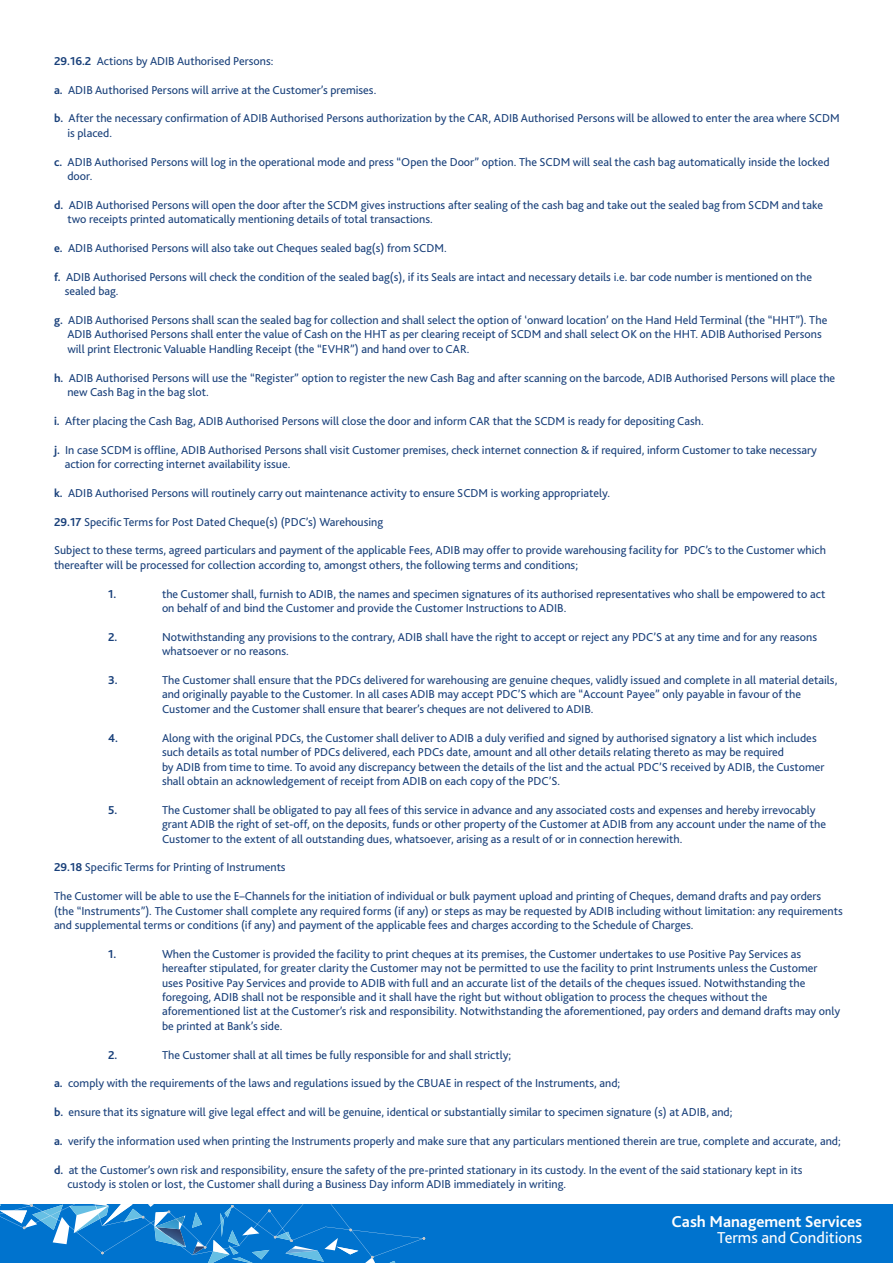
<style>
.page{position:relative;width:893px;height:1263px;background:#fff}
.page>*{position:absolute;margin:0;border:0;box-sizing:border-box;transform-origin:0 0}
.t1{font:700 16.5px "Bliss 2";color:#fff}
.t2{font:16.5px "Bliss 2";color:#fff}
.t3{font:12px/14.4px "Bliss 2";color:#19407a}
.t4{font:700 12px "Bliss 2";color:#19407a}
.s1{font-weight:700}
</style>
<div class="page">
<div style="left:0;top:1204px;width:893px;height:59px;background:#0073ce"></div>
<svg style="left:0;top:1204px;width:425px;height:59px"></svg>
<p class="t3" style="left:54px;top:53px;width:221px"><span class="s1">29.16.2</span> Actions by ADIB Authorised Persons:</p>
<p class="t3" style="left:54px;top:82px;width:324px"><span class="s1">.a</span> ADIB Authorised Persons will arrive at the Customer s’ premises.</p>
<p class="t3" style="left:54px;top:111px;width:787px"><span class="s1">.b</span> After the necessary confirmation of ADIB Authorised Persons authorization by the CAR, ADIB Authorised Persons will be allowed to enter the area where SCDM</p>
<p class="t3" style="left:67px;top:125px;width:46px">is placed.</p>
<p class="t3" style="left:54px;top:154px;width:777px"><span class="s1">.c</span> ADIB Authorised Persons will log in the operational mode and press “Open the Door” option. The SCDM will seal the cash bag automatically inside the locked</p>
<p class="t3" style="left:67px;top:169px;width:27px">door.</p>
<p class="t3" style="left:54px;top:197px;width:771px"><span class="s1">.d</span> ADIB Authorised Persons will open the door after the SCDM gives instructions after sealing of the cash bag and take out the sealed bag from SCDM and take</p>
<p class="t3" style="left:67px;top:212px;width:367px">two receipts printed automatically mentioning details of total transactions.</p>
<p class="t3" style="left:54px;top:241px;width:394px"><span class="s1">.e</span> ADIB Authorised Persons will also take out Cheques sealed bag s( ) from SCDM.</p>
<p class="t3" style="left:54px;top:269px;width:759px"><span class="s1">.f</span> ADIB Authorised Persons will check the condition of the sealed bag i f,)s( its Seals are intact and necessary details .e. i bar code number is mentioned on the</p>
<p class="t3" style="left:65px;top:284px;width:55px">sealed bag.</p>
<p class="t3" style="left:54px;top:313px;width:775px"><span class="s1">.g</span> ADIB Authorised Persons shall scan the sealed bag for collection and shall select the option of ‘onward location’ on the Hand Held Terminal (the “HHT”). The</p>
<p class="t3" style="left:67px;top:327px;width:756px">ADIB Authorised Persons shall enter the value of Cash on the HHT as per clearing receipt of SCDM and shall select OK on the HHT. ADIB Authorised Persons</p>
<p class="t3" style="left:67px;top:341px;width:403px">will print Electronic Valuable Handling Receipt (the “EVHR”) and hand over to CAR.</p>
<p class="t3" style="left:54px;top:370px;width:783px"><span class="s1">.h</span> ADIB Authorised Persons will use the “Register” option to register the new Cash Bag and after scanning on the barcode, ADIB Authorised Persons will place the</p>
<p class="t3" style="left:67px;top:385px;width:143px">new Cash Bag in the bag slot.</p>
<p class="t3" style="left:54px;top:413px;width:651px"><span class="s1">.i</span> After placing the Cash Bag, ADIB Authorised Persons will close the door and inform CAR that the SCDM is ready for depositing Cash.</p>
<p class="t3" style="left:54px;top:442px;width:764px"><span class="s1">.j</span> In case SCDM is offline, ADIB Authorised Persons shall visit Customer premises, check internet connection &amp; if required, inform Customer to take necessary</p>
<p class="t3" style="left:65px;top:457px;width:227px">action for correcting internet availability issue.</p>
<p class="t3" style="left:54px;top:485px;width:558px"><span class="s1">.k</span> ADIB Authorised Persons will routinely carry out maintenance activity to ensure SCDM is working appropriately.</p>
<p class="t3" style="left:54px;top:514px;width:331px"><span class="s1">29.17</span> Specific Terms for Post Dated Cheque s( ) (PDC s’ ) Warehousing</p>
<p class="t3" style="left:54px;top:543px;width:773px">Subject to these terms, agreed particulars and payment of the applicable Fees, ADIB may offer to provide warehousing facility for PDC t os’ the Customer which thereafter will be processed for collection according to, amongst others, the following terms and conditions;</p>
<p class="t3" style="left:162px;top:586px;width:665px">the Customer shall, furnish to ADIB, the names and specimen signatures of its authorised representatives who shall be empowered to act</p>
<p class="t4" style="left:108px;top:586px;width:10px">1.</p>
<p class="t4" style="left:108px;top:629px;width:11px">2.</p>
<p class="t4" style="left:108px;top:673px;width:11px">3.</p>
<p class="t4" style="left:108px;top:730px;width:11px">4.</p>
<p class="t4" style="left:108px;top:802px;width:11px">5.</p>
<p class="t3" style="left:162px;top:601px;width:406px">on behalf of and bind the Customer and provide the Customer Instructions to ADIB.</p>
<p class="t3" style="left:162px;top:629px;width:657px">Notwithstanding any provisions to the contrary, ADIB shall have the right to accept or reject any PDC S’ at any time and for any reasons</p>
<p class="t3" style="left:162px;top:644px;width:128px">whatsoever or no reasons.</p>
<p class="t3" style="left:162px;top:673px;width:677px">The Customer shall ensure that the PDCs delivered for warehousing are genuine cheques, validly issued and complete in all material details,</p>
<p class="t3" style="left:162px;top:687px;width:641px">and originally payable to the Customer In. all cases ADIB may accept PDC S’ which are “Account Payee” only payable in favour of the</p>
<p class="t3" style="left:162px;top:701px;width:433px">Customer and the Customer shall ensure that bearer s’ cheques are not delivered to ADIB.</p>
<p class="t3" style="left:162px;top:730px;width:656px">Along with the original PDCs, the Customer shall deliver to ADIB a duly verified and signed by authorised signatory a list which includes</p>
<p class="t3" style="left:162px;top:745px;width:624px">such details as total number of PDCs delivered, each PDCs date, amount and all other details relating thereto as may be required</p>
<p class="t3" style="left:162px;top:759px;width:664px">by ADIB from time to time. To avoid any discrepancy between the details of the list and the actual PDC S’ received by ADIB, the Customer</p>
<p class="t3" style="left:162px;top:773px;width:400px">shall obtain an acknowledgement of receipt from ADIB on each copy of the PDC .S’</p>
<p class="t3" style="left:162px;top:802px;width:655px">The Customer shall be obligated to pay all fees of this service in advance and any associated costs and expenses and hereby irrevocably</p>
<p class="t3" style="left:162px;top:817px;width:666px">grant ADIB the right of set-off, on the deposits, funds or other property of the Customer at ADIB from any account under the name of the</p>
<p class="t3" style="left:162px;top:831px;width:522px">Customer to the extent of all outstanding dues, whatsoever, arising as a result of or in connection herewith.</p>
<p class="t3" style="left:54px;top:860px;width:233px"><span class="s1">29.18</span> Specific Terms for Printing of Instruments</p>
<p class="t3" style="left:54px;top:889px;width:769px">The Customer will be able to use the –E Channels for the initiation of individual or bulk payment upload and printing of Cheques, demand drafts and pay orders</p>
<p class="t3" style="left:54px;top:903px;width:790px">(the “Instruments”). The Customer shall complete any required forms (if any) or steps as may be requested by ADIB including without limitation: any requirements and supplemental terms or conditions (if any) and payment of the applicable fees and charges according to the Schedule of Charges.</p>
<p class="t3" style="left:162px;top:946px;width:641px">When the Customer is provided the facility to print cheques at its premises, the Customer undertakes to use Positive Pay Services as</p>
<p class="t4" style="left:108px;top:946px;width:10px">1.</p>
<p class="t3" style="left:162px;top:961px;width:657px">hereafter stipulated, for greater clarity the Customer may not be permitted to use the facility to print Instruments unless the Customer</p>
<p class="t3" style="left:162px;top:975px;width:645px">uses Positive Pay Services and provide to ADIB with full and an accurate list of the details of the cheques issued. Notwithstanding the</p>
<p class="t3" style="left:162px;top:989px;width:607px">foregoing, ADIB shall not be responsible and it shall have the right but without obligation to process the cheques without the</p>
<p class="t3" style="left:162px;top:1004px;width:680px">aforementioned list at the Customer s’ risk and responsibility. Notwithstanding the aforementioned, pay orders and demand drafts may only</p>
<p class="t3" style="left:162px;top:1018px;width:122px">be printed at Bank s’ side.</p>
<p class="t3" style="left:162px;top:1047px;width:351px">The Customer shall at all times be fully responsible for and shall strictly;</p>
<p class="t4" style="left:108px;top:1047px;width:11px">2.</p>
<p class="t3" style="left:54px;top:1076px;width:568px"><span class="s1">.a</span> comply with the requirements of the laws and regulations issued by the CBUAE in respect of the Instruments, and;</p>
<p class="t3" style="left:54px;top:1105px;width:680px"><span class="s1">.b</span> ensure that its signature will give legal effect and will be genuine, identical or substantially similar to specimen signature s( ) at ADIB, and;</p>
<p class="t3" style="left:54px;top:1133px;width:788px"><span class="s1">.a</span> verify the information used when printing the Instruments properly and make sure that any particulars mentioned therein are true, complete and accurate, and;</p>
<p class="t3" style="left:54px;top:1162px;width:750px"><span class="s1">.d</span> at the Customer s’ own risk and responsibility, ensure the safety of the pre-printed stationary in its custody In. the event of the said stationary kept in its</p>
<p class="t3" style="left:67px;top:1177px;width:500px">custody is stolen or lost, the Customer shall during a Business Day inform ADIB immediately in writing.</p>
<h1 class="t1" style="left:671px;top:1211px;width:192px">Cash Management Services</h1>
<h1 class="t2" style="left:717px;top:1228px;width:147px">Terms and Conditions</h1>
</div>
